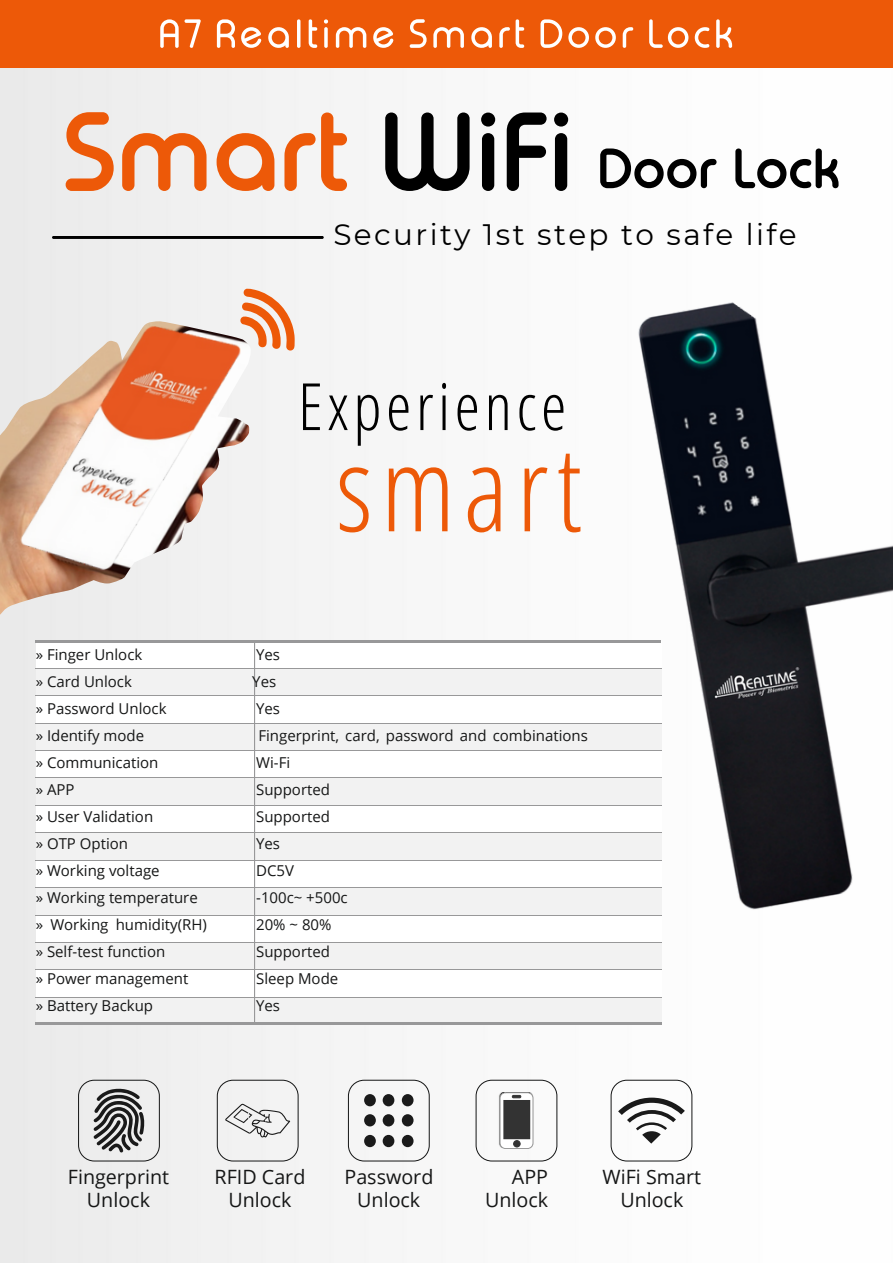
<style>
.page{position:relative;width:893px;height:1264px;background:#fff}
.page>*{position:absolute;margin:0;border:0;box-sizing:border-box;transform-origin:0 0}
.t1{font:300 118.35px "Open Sans Condensed";letter-spacing:.065em;color:#ed5908}
.t2{font:300 65.25px "Open Sans Condensed";letter-spacing:.065em;color:#000}
.t3{font:29.55px "Montserrat";letter-spacing:.08em;color:#000}
.t4{font:19.65px/22.5px "Open Sans";color:#151616;text-align:center}
.t5{font:15px/27px "Open Sans";color:#151616}
</style>
<div class="page">
<img style="left:0;top:67px;width:892px;height:1195px">
<img style="left:0;top:321px;width:253px;height:293px">
<img style="left:18px;top:317px;width:226px;height:263px">
<svg style="left:240px;top:287px;width:55px;height:65px"></svg>
<img style="left:586px;top:243px;width:306px;height:696px">
<div style="left:78px;top:1079px;width:82px;height:82px;border:1px solid #151616;border-radius:16px"></div>
<svg style="left:94px;top:1088px;width:51px;height:64px;background:#888"></svg>
<svg style="left:225px;top:1103px;width:65px;height:34px"></svg>
<div style="left:217px;top:1079px;width:81px;height:82px;border:1px solid #151616;border-radius:16px"></div>
<hr style="left:52px;top:236px;width:271px;height:3px;background:#000">
<svg style="left:66px;top:112px;width:48px;height:79px;background:#eca680"></svg>
<svg style="left:122px;top:133px;width:84px;height:58px"></svg>
<svg style="left:216px;top:133px;width:58px;height:58px"></svg>
<svg style="left:284px;top:133px;width:31px;height:58px"></svg>
<svg style="left:321px;top:112px;width:26px;height:79px"></svg>
<svg style="left:364px;top:1134px;width:12px;height:13px"></svg>
<div style="left:382px;top:1134px;width:12px;height:13px;background:#1a1a1a;border-radius:50%"></div>
<div style="left:402px;top:1134px;width:11px;height:13px;background:#1a1a1a;border-radius:50%"></div>
<div style="left:364px;top:1114px;width:12px;height:12px;background:#1a1a1a;border-radius:50%"></div>
<div style="left:382px;top:1114px;width:12px;height:12px;background:#1a1a1a;border-radius:50%"></div>
<div style="left:402px;top:1114px;width:11px;height:12px;background:#1a1a1a;border-radius:50%"></div>
<div style="left:364px;top:1094px;width:12px;height:12px;background:#1a1a1a;border-radius:50%"></div>
<div style="left:382px;top:1094px;width:12px;height:12px;background:#1a1a1a;border-radius:50%"></div>
<div style="left:402px;top:1094px;width:11px;height:12px;background:#1a1a1a;border-radius:50%"></div>
<div style="left:348px;top:1079px;width:81px;height:82px;border:1px solid #151616;border-radius:16px"></div>
<svg style="left:385px;top:112px;width:84px;height:79px"></svg>
<svg style="left:481px;top:113px;width:14px;height:78px"></svg>
<svg style="left:506px;top:112px;width:40px;height:79px"></svg>
<svg style="left:554px;top:113px;width:14px;height:78px"></svg>
<div style="left:36px;top:641px;width:625px;height:27px;background:#fff"></div>
<div style="left:36px;top:668px;width:625px;height:28px;background:#f2f2f2"></div>
<div style="left:36px;top:696px;width:625px;height:27px;background:#fff"></div>
<div style="left:36px;top:723px;width:625px;height:27px;background:#f2f2f2"></div>
<div style="left:36px;top:750px;width:625px;height:28px;background:#fff"></div>
<div style="left:36px;top:778px;width:625px;height:27px;background:#f2f2f2"></div>
<div style="left:36px;top:805px;width:625px;height:28px;background:#fff"></div>
<div style="left:36px;top:833px;width:625px;height:27px;background:#f2f2f2"></div>
<div style="left:36px;top:860px;width:625px;height:28px;background:#fff"></div>
<div style="left:36px;top:888px;width:625px;height:27px;background:#f2f2f2"></div>
<div style="left:36px;top:915px;width:625px;height:27px;background:#fff"></div>
<div style="left:36px;top:942px;width:625px;height:28px;background:#f2f2f2"></div>
<div style="left:36px;top:970px;width:625px;height:27px;background:#fff"></div>
<div style="left:36px;top:997px;width:625px;height:28px;background:#f2f2f2"></div>
<hr style="left:36px;top:1024px;width:625px;height:1px;background:#989899">
<hr style="left:36px;top:997px;width:625px;height:1px;background:#989899">
<hr style="left:36px;top:969px;width:625px;height:1px;background:#989899">
<hr style="left:36px;top:942px;width:625px;height:1px;background:#989899">
<hr style="left:36px;top:914px;width:625px;height:1px;background:#989899">
<hr style="left:36px;top:887px;width:625px;height:1px;background:#989899">
<hr style="left:36px;top:859px;width:625px;height:1px;background:#989899">
<hr style="left:36px;top:805px;width:625px;height:1px;background:#989899">
<hr style="left:36px;top:832px;width:625px;height:1px;background:#989899">
<hr style="left:36px;top:777px;width:625px;height:1px;background:#989899">
<hr style="left:36px;top:750px;width:625px;height:1px;background:#989899">
<hr style="left:36px;top:722px;width:625px;height:1px;background:#989899">
<hr style="left:36px;top:695px;width:625px;height:1px;background:#989899">
<hr style="left:36px;top:668px;width:625px;height:1px;background:#989899">
<hr style="left:36px;top:639px;width:625px;height:3px;background:#989899">
<hr style="left:254px;top:641px;width:1px;height:383px;background:#989899">
<hr style="left:36px;top:1021px;width:625px;height:3px;background:#989899">
<svg style="left:600px;top:148px;width:116px;height:40px"></svg>
<svg style="left:735px;top:148px;width:103px;height:40px"></svg>
<img style="left:488px;top:1092px;width:55px;height:55px">
<svg style="left:500px;top:1092px;width:33px;height:56px"></svg>
<div style="left:500px;top:1092px;width:33px;height:56px;border:1px solid #999;border-radius:5px"></div>
<div style="left:504px;top:1100px;width:25px;height:38px;background:#333"></div>
<div style="left:503px;top:1100px;width:27px;height:39px;border:1px solid #333"></div>
<div style="left:513px;top:1140px;width:7px;height:6px;background:#333;border-radius:50%"></div>
<div style="left:513px;top:1140px;width:7px;height:7px;border:1px solid #333;border-radius:50%"></div>
<svg style="left:512px;top:1094px;width:9px;height:4px"></svg>
<div style="left:475px;top:1079px;width:82px;height:82px;border:1px solid #151616;border-radius:16px"></div>
<svg style="left:618px;top:1097px;width:66px;height:46px"></svg>
<div style="left:610px;top:1079px;width:82px;height:82px;border:1px solid #151616;border-radius:16px"></div>
<div style="left:0;top:0;width:892px;height:67px;background:#ed5908"></div>
<svg style="left:160px;top:19px;width:41px;height:29px"></svg>
<svg style="left:217px;top:19px;width:18px;height:29px"></svg>
<svg style="left:241px;top:27px;width:20px;height:21px"></svg>
<svg style="left:268px;top:27px;width:21px;height:21px"></svg>
<svg style="left:297px;top:19px;width:3px;height:29px"></svg>
<svg style="left:308px;top:19px;width:9px;height:29px"></svg>
<svg style="left:324px;top:19px;width:4px;height:29px"></svg>
<svg style="left:336px;top:27px;width:30px;height:21px"></svg>
<svg style="left:373px;top:27px;width:20px;height:21px"></svg>
<svg style="left:409px;top:19px;width:17px;height:29px"></svg>
<svg style="left:433px;top:27px;width:31px;height:21px"></svg>
<svg style="left:471px;top:27px;width:21px;height:21px"></svg>
<svg style="left:499px;top:19px;width:25px;height:29px"></svg>
<svg style="left:540px;top:19px;width:22px;height:29px"></svg>
<svg style="left:568px;top:27px;width:21px;height:21px"></svg>
<svg style="left:595px;top:27px;width:20px;height:21px"></svg>
<svg style="left:622px;top:27px;width:11px;height:21px"></svg>
<svg style="left:649px;top:19px;width:39px;height:29px"></svg>
<svg style="left:694px;top:27px;width:15px;height:21px"></svg>
<svg style="left:716px;top:19px;width:16px;height:29px"></svg>
<h3 class="t3" style="left:333px;top:217px;width:465px">Security 1st step to safe life</h3>
<h2 class="t2" style="left:298px;top:360px;width:270px">Experience</h2>
<h1 class="t1" style="left:335px;top:405px;width:248px">smart</h1>
<p class="t5" style="left:36px;top:641px;width:173px">» Finger Unlock<br>» Card Unlock<br>» Password Unlock<br>» Identify mode<br>» Communication<br>» APP<br>» User Validation<br>» OTP Option<br>» Working voltage<br>» Working temperature » Working humidity(RH) » Self-test function<br>» Power management<br>» Battery Backup</p>
<p class="t5" style="left:256px;top:641px;width:25px">Yes</p>
<p class="t5" style="left:252px;top:668px;width:25px">Yes</p>
<p class="t5" style="left:256px;top:694px;width:25px">Yes</p>
<p class="t5" style="left:258px;top:721px;width:331px">Fingerprint, card, password and combinations</p>
<p class="t5" style="left:256px;top:748px;width:35px">Wi-Fi</p>
<p class="t5" style="left:256px;top:775px;width:75px">Supported</p>
<p class="t5" style="left:256px;top:802px;width:75px">Supported</p>
<p class="t5" style="left:256px;top:829px;width:25px">Yes</p>
<p class="t5" style="left:256px;top:856px;width:39px">DC5V</p>
<p class="t5" style="left:256px;top:883px;width:93px">-100c~ +500c</p>
<p class="t5" style="left:256px;top:910px;width:77px">20% ~ 80%</p>
<p class="t5" style="left:256px;top:937px;width:75px">Supported</p>
<p class="t5" style="left:256px;top:964px;width:84px">Sleep Mode</p>
<p class="t5" style="left:256px;top:991px;width:25px">Yes</p>
<h3 class="t4" style="left:68px;top:1165px;width:103px">Fingerprint<br>Unlock</h3>
<h3 class="t4" style="left:214px;top:1165px;width:92px">RFID Card<br>Unlock</h3>
<h3 class="t4" style="left:344px;top:1165px;width:90px">Password<br>Unlock</h3>
<h3 class="t4" style="left:485px;top:1165px;width:64px;text-align:right">APP<br>Unlock</h3>
<h3 class="t4" style="left:602px;top:1165px;width:100px">WiFi Smart<br>Unlock</h3>
</div>
